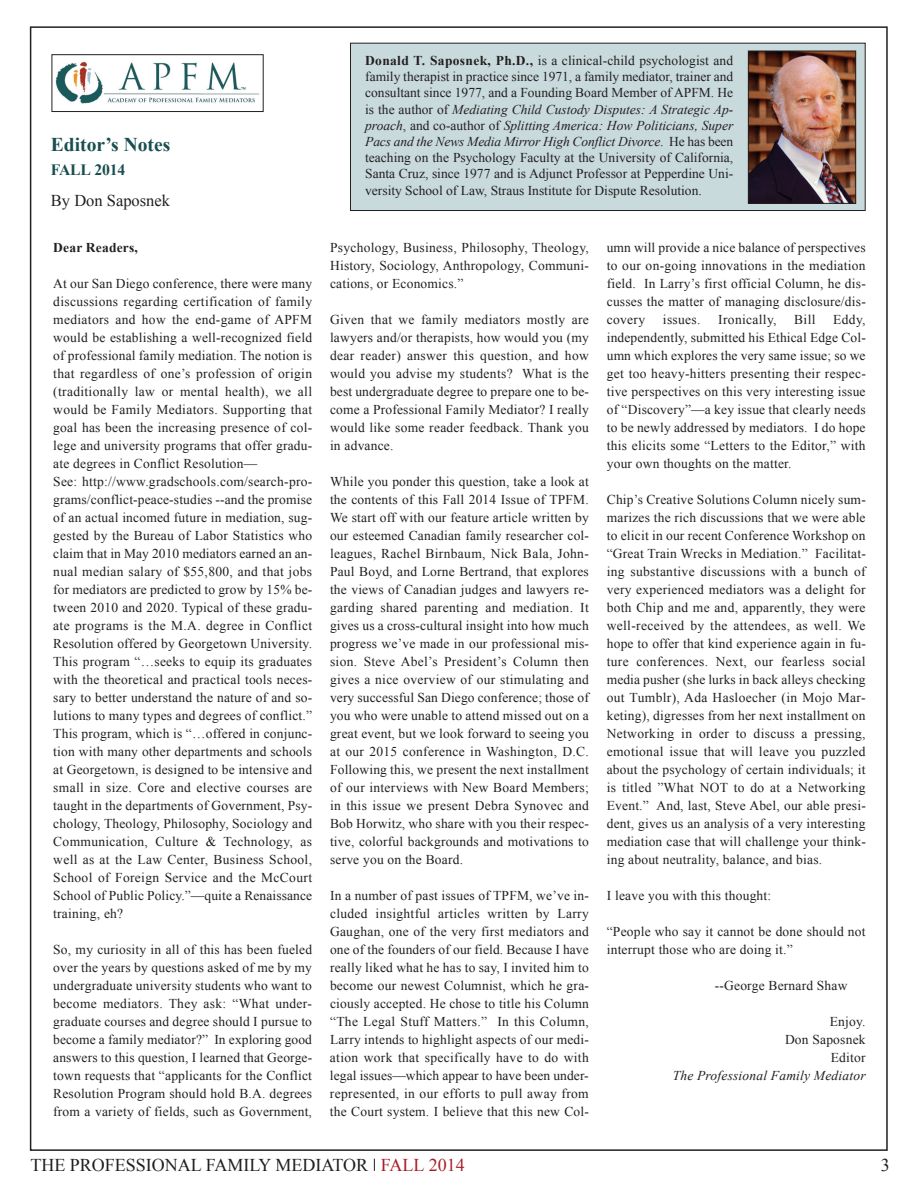
<style>
.page{position:relative;width:918px;height:1188px;background:#fff}
.page>*{position:absolute;margin:0;border:0;box-sizing:border-box;transform-origin:0 0}
.t1{font:700 19.5px "Times New Roman";color:#184e4f}
.t2{font:18px "Times New Roman";color:#231f20}
.t3{font:16.5px "Times New Roman";color:#231f20}
.t4{font:700 15.75px "Times New Roman";letter-spacing:-.015em;color:#184e4f}
.t5{font:13.5px/18px "Times New Roman";letter-spacing:.015em;color:#231f20;text-align:justify}
.t6{font:italic 13.5px "Times New Roman";letter-spacing:.015em;color:#231f20}
.t7{font:700 13.5px "Times New Roman";letter-spacing:.015em;color:#231f20}
.s1{font-weight:700}
.s2{font-style:italic}
.s3{color:#a81e28}
</style>
<div class="page">
<svg style="left:374px;top:1159px;width:1px;height:12px"></svg>
<img style="left:55px;top:61px;width:205px;height:43px">
<div style="left:52px;top:54px;width:212px;height:58px;border:1px solid #231f20"></div>
<div style="left:350px;top:43px;width:515px;height:168px;background:#c8dadc"></div>
<div style="left:350px;top:43px;width:516px;height:168px;border:1px solid #231f20"></div>
<img style="left:750px;top:53px;width:104px;height:149px">
<div style="left:748px;top:51px;width:108px;height:153px;border:1px solid #231f20"></div>
<h1 class="t1" style="left:51px;top:133px;width:121px">Editor’s Notes</h1>
<p class="t4" style="left:51px;top:161px;width:76px">FALL 2014</p>
<p class="t3" style="left:51px;top:192px;width:121px">By Don Saposnek</p>
<p class="t7" style="left:53px;top:239px;width:86px">Dear Readers,</p>
<p class="t5" style="left:53px;top:274px;width:261px;text-align:left">At our San Diego conference, there were many discussions regarding certification of family mediators and how the end-game of APFM would be establishing a well-recognized field of professional family mediation. The notion is that regardless of one’s profession of origin (traditionally law or mental health), we all would be Family Mediators. Supporting that goal has been the increasing presence of col&shy;lege and university programs that offer gradu&shy;ate degrees in Conflict Resolution—<br>See: http://www.gradschools.com/search-pro&shy;grams/conflict-peace-studies --and the promise of an actual incomed future in mediation, sug&shy;gested by the Bureau of Labor Statistics who claim that in May 2010 mediators earned an an&shy;nual median salary of $55,800, and that jobs for mediators are predicted to grow by 15% be&shy;tween 2010 and 2020. Typical of these gradu&shy;ate programs is the M.A. degree in Conflict Resolution offered by Georgetown University.<br>This program “…seeks to equip its graduates with the theoretical and practical tools neces&shy;sary to better understand the nature of and so&shy;lutions to many types and degrees of conflict.” This program, which is “…offered in conjunc&shy;tion with many other departments and schools at Georgetown, is designed to be intensive and small in size. Core and elective courses are taught in the departments of Government, Psy&shy;chology, Theology, Philosophy, Sociology and Communication, Culture &amp; Technology, as well as at the Law Center, Business School, School of Foreign Service and the McCourt School of Public Policy.”—quite a Renaissance training, eh?</p>
<p class="t5" style="left:53px;top:940px;width:261px">So, my curiosity in all of this has been fueled over the years by questions asked of me by my undergraduate university students who want to become mediators. They ask: “What under&shy;graduate courses and degree should I pursue to become a family mediator?” In exploring good answers to this question, I learned that George&shy;town requests that “applicants for the Conflict Resolution Program should hold B.A. degrees from a variety of fields, such as Government,</p>
<p class="t5" style="left:365px;top:52px;width:370px;line-height:16.2px"><span class="s1">Donald T. Saposnek, Ph.D.,</span> is a clinical-child psychologist and family therapist in practice since 1971, a family mediator, trainer and consultant since 1977, and a Founding Board Member of APFM. He is the author of <span class="s2">Mediating Child Custody Disputes: A Strategic Ap&shy;proach</span>, and co-author of <span class="s2">Splitting America: How Politicians, Super Pacs and the News Media Mirror High Conflict Divorce</span>. He has been teaching on the Psychology Faculty at the University of California, Santa Cruz, since 1977 and is Adjunct Professor at Pepperdine Uni&shy;versity School of Law, Straus Institute for Dispute Resolution.</p>
<p class="t5" style="left:330px;top:238px;width:261px">Psychology, Business, Philosophy, Theology, History, Sociology, Anthropology, Communi&shy;cations, or Economics.”</p>
<p class="t5" style="left:330px;top:310px;width:261px">Given that we family mediators mostly are lawyers and/or therapists, how would you (my dear reader) answer this question, and how would you advise my students? What is the best undergraduate degree to prepare one to be&shy;come a Professional Family Mediator? I really would like some reader feedback. Thank you in advance.</p>
<p class="t5" style="left:330px;top:472px;width:261px">While you ponder this question, take a look at the contents of this Fall 2014 Issue of TPFM.<br>We start off with our feature article written by our esteemed Canadian family researcher col&shy;leagues, Rachel Birnbaum, Nick Bala, John-Paul Boyd, and Lorne Bertrand, that explores the views of Canadian judges and lawyers re&shy;garding shared parenting and mediation. It gives us a cross-cultural insight into how much progress we’ve made in our professional mis&shy;sion. Steve Abel’s President’s Column then gives a nice overview of our stimulating and very successful San Diego conference; those of you who were unable to attend missed out on a great event, but we look forward to seeing you at our 2015 conference in Washington, D.C.<br>Following this, we present the next installment of our interviews with New Board Members; in this issue we present Debra Synovec and Bob Horwitz, who share with you their respec&shy;tive, colorful backgrounds and motivations to serve you on the Board.</p>
<p class="t5" style="left:330px;top:886px;width:261px">In a number of past issues of TPFM, we’ve in&shy;cluded insightful articles written by Larry Gaughan, one of the very first mediators and one of the founders of our field. Because I have really liked what he has to say, I invited him to become our newest Columnist, which he gra&shy;ciously accepted. He chose to title his Column “The Legal Stuff Matters.” In this Column, Larry intends to highlight aspects of our medi&shy;ation work that specifically have to do with legal issues—which appear to have been under&shy;represented, in our efforts to pull away from the Court system. I believe that this new Col-</p>
<p class="t5" style="left:607px;top:238px;width:261px">umn will provide a nice balance of perspectives to our on-going innovations in the mediation field. In Larry’s first official Column, he dis&shy;cusses the matter of managing disclosure/dis&shy;covery</p>
<p class="t5" style="left:607px;top:310px;width:261px;text-indent:226px">Eddy, independently, submitted his Ethical Edge Col&shy;umn which explores the very same issue; so we get too heavy-hitters presenting their respec&shy;tive perspectives on this very interesting issue of “Discovery”—a key issue that clearly needs to be newly addressed by mediators. I do hope this elicits some “Letters to the Editor,” with your own thoughts on the matter.</p>
<p class="t5" style="left:607px;top:490px;width:261px">Chip’s Creative Solutions Column nicely sum&shy;marizes the rich discussions that we were able to elicit in our recent Conference Workshop on “Great Train Wrecks in Mediation.” Facilitat&shy;ing substantive discussions with a bunch of very experienced mediators was a delight for both Chip and me and, apparently, they were well-received by the attendees, as well. We hope to offer that kind experience again in fu&shy;ture conferences. Next, our fearless social media pusher (she lurks in back alleys checking out Tumblr), Ada Hasloecher (in Mojo Mar&shy;keting), digresses from her next installment on Networking in order to discuss a pressing, emotional issue that will leave you puzzled about the psychology of certain individuals; it is titled ”What NOT to do at a Networking Event.” And, last, Steve Abel, our able presi&shy;dent, gives us an analysis of a very interesting mediation case that will challenge your think&shy;ing about neutrality, balance, and bias.</p>
<p class="t5" style="left:607px;top:886px;width:166px">I leave you with this thought:</p>
<p class="t5" style="left:607px;top:922px;width:260px">“People who say it cannot be done should not interrupt those who are doing it.”</p>
<p class="t5" style="left:715px;top:976px;width:134px">--George Bernard Shaw</p>
<p class="t5" style="left:785px;top:1012px;width:82px;text-align:right">Enjoy.<br>Don Saposnek<br>Editor</p>
<p class="t6" style="left:673px;top:1068px;width:194px">The Professional Family Mediator</p>
<p class="t5" style="left:663px;top:310px;width:39px">issues.</p>
<p class="t5" style="left:718px;top:310px;width:60px">Ironically,</p>
<p class="t5" style="left:794px;top:310px;width:23px">Bill</p>
<h2 class="t2" style="left:30px;top:1155px;width:436px">THE PROFESSIONAL FAMILY MEDIATOR <span class="s3">FALL 2014</span></h2>
<h2 class="t2" style="left:881px;top:1155px;width:10px">3</h2>
</div>
